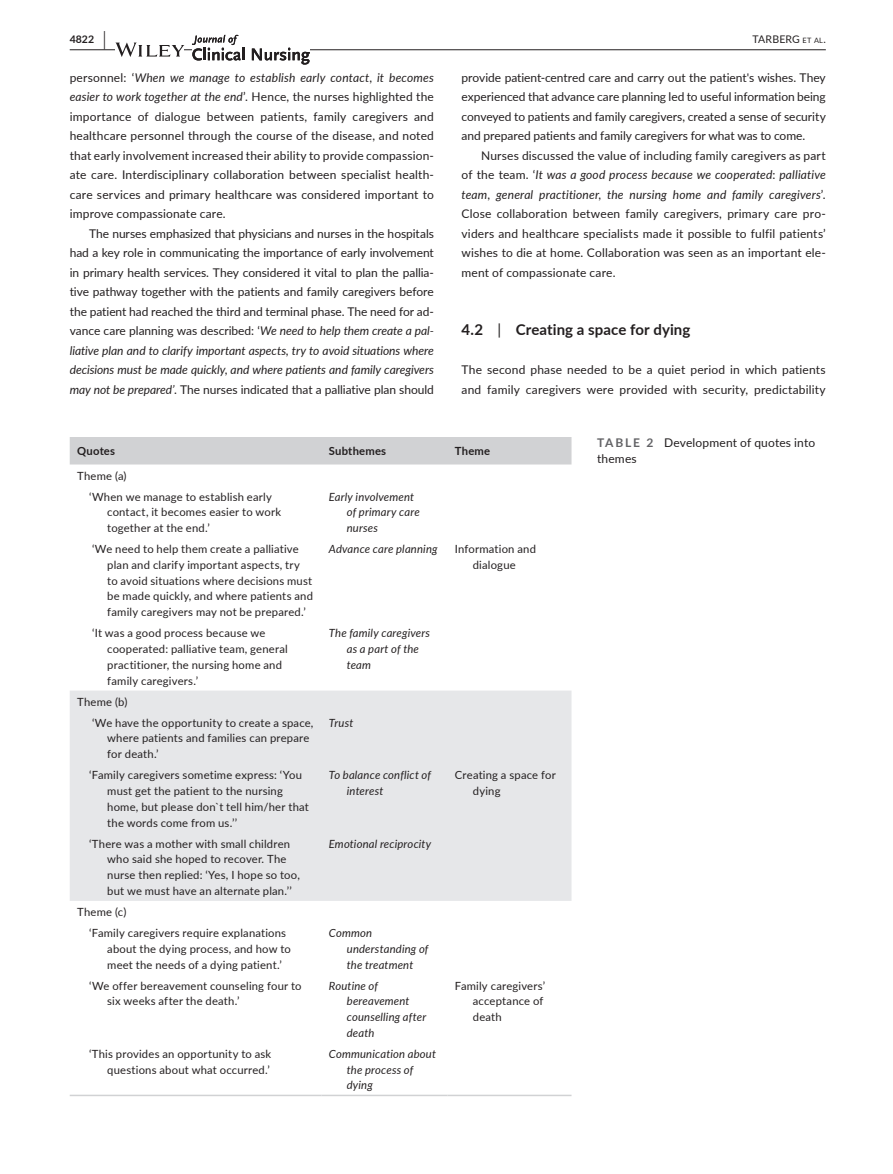
<style>
.page{position:relative;width:893px;height:1174px;background:#fff}
.page>*{position:absolute;margin:0;border:0;box-sizing:border-box;transform-origin:0 0}
.t1{font:700 15px "Lato";letter-spacing:.005em;color:#231f20}
.t2{font:12px/19.5px "Lato";letter-spacing:.01em;color:#231f20;text-align:justify}
.t3{font:11.25px/15.8px "Lato";letter-spacing:.015em;color:#231f20}
.t4{font:italic 11.25px/15.8px "Lato";letter-spacing:.015em;color:#231f20}
.t5{font:700 11.25px "Lato";letter-spacing:.02em;color:#231f20}
.t6{font:10.5px "Lato";letter-spacing:.015em;color:#231f20}
.t7{font:700 10.5px "Lato";color:#231f20}
.s1{font-size:19.5px}
.s2{font-size:7.35px}
.s3{font-style:italic}
.s4{font-weight:400}
.s5{font-weight:700;color:#636366}
</style>
<div class="page">
<hr style="left:70px;top:49px;width:756px;height:1px;background:#231f20">
<svg style="left:115px;top:43px;width:69px;height:14px"></svg>
<div style="left:192px;top:35px;width:118px;height:30px;background:#fff"></div>
<svg style="left:192px;top:35px;width:52px;height:25px"></svg>
<svg style="left:252px;top:48px;width:58px;height:17px"></svg>
<div style="left:70px;top:437px;width:501px;height:27px;background:#d1d2d4"></div>
<div style="left:70px;top:690px;width:501px;height:211px;background:#e6e7e9"></div>
<hr style="left:70px;top:1094px;width:251px;height:2px;background:#d1d2d4">
<hr style="left:321px;top:1094px;width:126px;height:2px;background:#d1d2d4">
<hr style="left:447px;top:1094px;width:124px;height:2px;background:#d1d2d4">
<p class="t7" style="left:70px;top:31px;width:37px">4822 <span class="s1">|</span></p>
<p class="t6" style="left:752px;top:32px;width:75px">TARBERG <span class="s2">et al</span>.</p>
<p class="t2" style="left:70px;top:67px;width:366px">personnel: ‘<span class="s3">When we manage to establish early contact</span>, <span class="s3">it becomes easier to work together at the end</span>’. Hence, the nurses highlighted the importance of dialogue between patients, family caregivers and healthcare personnel through the course of the disease, and noted that early involvement increased their ability to provide compassion&shy;ate care. Interdisciplinary collaboration between specialist health&shy;care services and primary healthcare was considered important to improve compassionate care.</p>
<p class="t2" style="left:70px;top:223px;width:366px;text-indent:20px">The nurses emphasized that physicians and nurses in the hospitals had a key role in communicating the importance of early involvement in primary health services. They considered it vital to plan the pallia&shy;tive pathway together with the patients and family caregivers before the patient had reached the third and terminal phase. The need for ad&shy;vance care planning was described: ‘<span class="s3">We need to help them create a pal&shy;liative plan and to clarify important aspects</span>, <span class="s3">try to avoid situations where decisions must be made quickly</span>, <span class="s3">and where patients and family caregivers may not be prepared’</span>. The nurses indicated that a palliative plan should</p>
<p class="t2" style="left:462px;top:67px;width:366px">provide patient-centred care and carry out the patient's wishes. They experienced that advance care planning led to useful information being conveyed to patients and family caregivers, created a sense of security and prepared patients and family caregivers for what was to come.</p>
<p class="t2" style="left:462px;top:145px;width:366px;text-indent:20px">Nurses discussed the value of including family caregivers as part of the team. ‘<span class="s3">It was a good process because we cooperated</span>: <span class="s3">palliative team</span>, <span class="s3">general practitioner</span>, <span class="s3">the nursing home and family caregivers</span>’.<br>Close collaboration between family caregivers, primary care pro&shy;viders and healthcare specialists made it possible to fulfil patients’ wishes to die at home. Collaboration was seen as an important ele&shy;ment of compassionate care.</p>
<p class="t1" style="left:462px;top:319px;width:230px">4.2 <span class="s4">|</span> Creating a space for dying</p>
<p class="t2" style="left:462px;top:360px;width:366px">The second phase needed to be a quiet period in which patients and family caregivers were provided with security, predictability</p>
<p class="t5" style="left:77px;top:443px;width:39px">Quotes</p>
<p class="t5" style="left:329px;top:443px;width:59px">Subthemes</p>
<p class="t5" style="left:455px;top:443px;width:37px">Theme</p>
<p class="t3" style="left:89px;top:464px;width:184px;line-height:21px;text-indent:-12px">Theme (a)<br>‘When we manage to establish early</p>
<p class="t3" style="left:107px;top:504px;width:175px">contact, it becomes easier to work together at the end.’</p>
<p class="t4" style="left:347px;top:488px;width:75px;text-indent:-18px">Early involvement of primary care nurses</p>
<p class="t3" style="left:107px;top:541px;width:207px;text-indent:-15px">‘We need to help them create a palliative plan and clarify important aspects, try to avoid situations where decisions must be made quickly, and where patients and family caregivers may not be prepared.’</p>
<p class="t4" style="left:329px;top:541px;width:110px">Advance care planning</p>
<p class="t3" style="left:455px;top:541px;width:83px;text-align:center">Information and dialogue</p>
<p class="t3" style="left:107px;top:625px;width:182px;text-indent:-15px">‘It was a good process because we cooperated: palliative team, general practitioner, the nursing home and family caregivers.’</p>
<p class="t4" style="left:347px;top:625px;width:85px;text-indent:-18px">The family caregivers as a part of the team</p>
<p class="t3" style="left:92px;top:690px;width:223px;line-height:21px;text-indent:-15px">Theme (b)<br>‘We have the opportunity to create a space,</p>
<p class="t3" style="left:107px;top:730px;width:204px">where patients and families can prepare for death.’</p>
<p class="t4" style="left:329px;top:714px;width:26px">Trust</p>
<p class="t3" style="left:107px;top:767px;width:203px;text-indent:-18px">‘Family caregivers sometime express: ‘You must get the patient to the nursing home, but please don`t tell him/her that the words come from us.’’</p>
<p class="t4" style="left:347px;top:767px;width:86px;text-indent:-18px">To balance conflict of interest</p>
<p class="t3" style="left:473px;top:767px;width:84px;text-indent:-18px">Creating a space for dying</p>
<p class="t3" style="left:107px;top:835px;width:194px;text-indent:-18px">‘There was a mother with small children who said she hoped to recover. The nurse then replied: ‘Yes, I hope so too, but we must have an alternate plan.’’</p>
<p class="t4" style="left:329px;top:835px;width:104px">Emotional reciprocity</p>
<p class="t3" style="left:89px;top:901px;width:198px;line-height:21px;text-indent:-12px">Theme (c)<br>‘Family caregivers require explanations</p>
<p class="t3" style="left:107px;top:940px;width:185px">about the dying process, and how to meet the needs of a dying patient.’</p>
<p class="t4" style="left:347px;top:924px;width:83px;text-indent:-18px">Common understanding of the treatment</p>
<p class="t3" style="left:107px;top:977px;width:196px;text-indent:-18px">‘We offer bereavement counseling four to six weeks after the death.’</p>
<p class="t4" style="left:347px;top:977px;width:81px;text-indent:-18px">Routine of bereavement counselling after death</p>
<p class="t3" style="left:473px;top:977px;width:74px;text-indent:-18px">Family caregivers’ acceptance of death</p>
<p class="t3" style="left:89px;top:1045px;width:183px;text-align:right">‘This provides an opportunity to ask questions about what occurred.’</p>
<p class="t4" style="left:347px;top:1045px;width:91px;text-indent:-18px">Communication about the process of dying</p>
<p class="t2" style="left:597px;top:433px;width:220px;line-height:16.5px"><span class="s5">TABLE 2</span> Development of quotes into themes</p>
</div>
